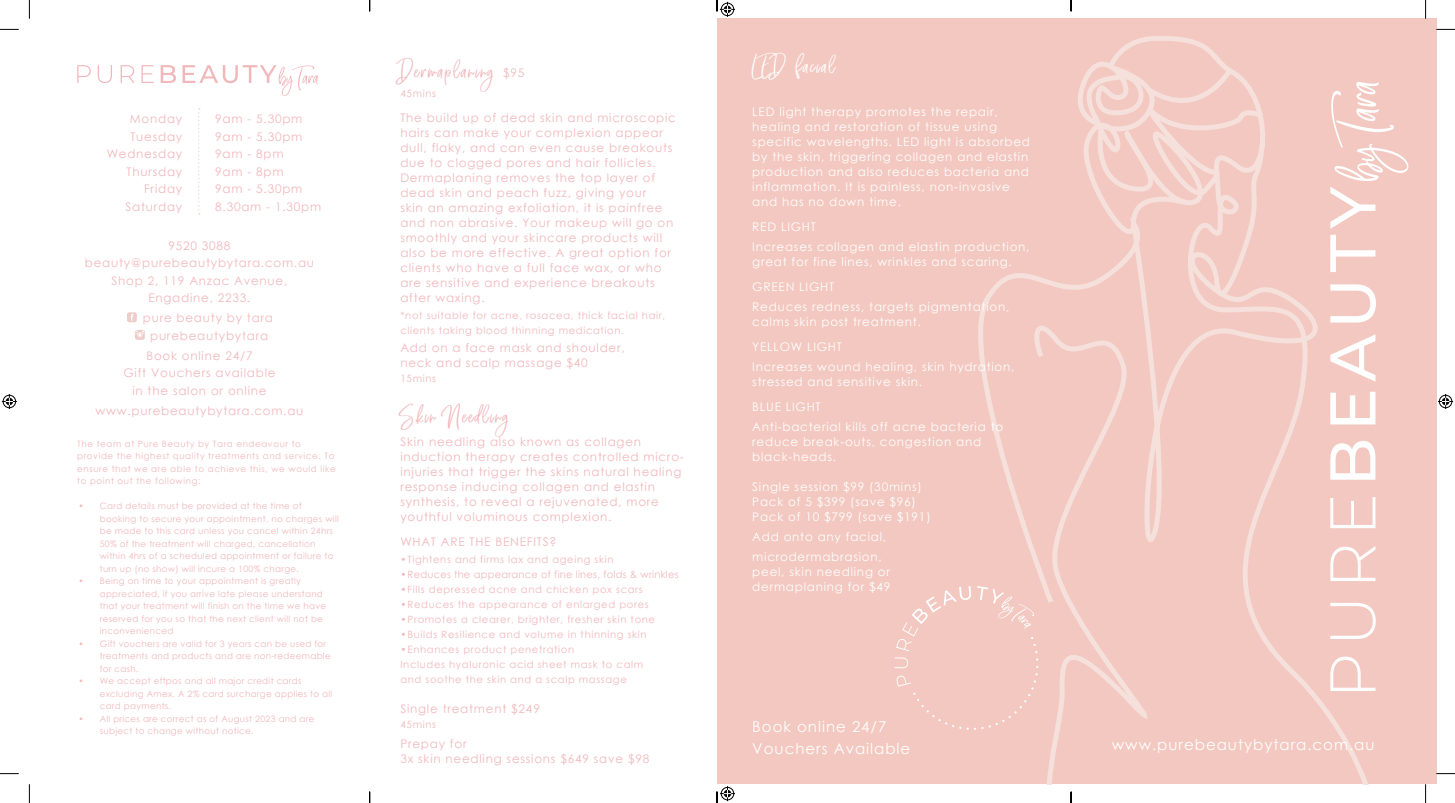
<style>
.page{position:relative;width:1455px;height:803px;background:#fff}
.page>*{position:absolute;margin:0;border:0;box-sizing:border-box;transform-origin:0 0}
.t1{font:25px "The Secret";letter-spacing:.065em;color:#f1b8bc}
.t2{font:25px "The Secret";letter-spacing:.065em;color:#fff}
.t3{font:15px "Century Gothic";letter-spacing:.065em;color:#fff}
.t4{font:11.88px/15px "Century Gothic";letter-spacing:.065em;color:#f1b8bc}
.t5{font:11.88px/15px "Century Gothic";letter-spacing:.065em;color:#fff}
.t6{font:10px/15px "Century Gothic";letter-spacing:.065em;color:#f1b8bc}
.t7{font:10px "Century Gothic";letter-spacing:.025em;color:#f1b8bc}
.t8{font:8.75px/12.5px "Century Gothic";letter-spacing:.035em;color:#f1b8bc}
.t9{font:8.75px/12.5px "Century Gothic";letter-spacing:.065em;color:#f1b8bc}
.s1{font-family:"Century Gothic";font-size:11.88px}
</style>
<div class="page">
<div style="left:717px;top:19px;width:719px;height:765px;background:#f2c8c0"></div>
<svg style="left:1038px;top:607px;width:67px;height:177px"></svg>
<svg style="left:1105px;top:607px;width:263px;height:177px"></svg>
<svg style="left:978px;top:259px;width:340px;height:348px"></svg>
<svg style="left:1078px;top:36px;width:187px;height:223px"></svg>
<svg style="left:1330px;top:82px;width:78px;height:609px"></svg>
<svg style="left:894px;top:586px;width:144px;height:144px"></svg>
<svg style="left:127px;top:312px;width:10px;height:10px"></svg>
<svg style="left:135px;top:330px;width:10px;height:10px"></svg>
<svg style="left:77px;top:65px;width:241px;height:31px"></svg>
<svg style="left:198px;top:108px;width:2px;height:106px"></svg>
<svg style="left:0;top:29px;width:19px;height:1px"></svg>
<svg style="left:1436px;top:29px;width:19px;height:1px"></svg>
<svg style="left:0;top:773px;width:19px;height:1px"></svg>
<svg style="left:1436px;top:773px;width:19px;height:1px"></svg>
<svg style="left:29px;top:0;width:1px;height:19px"></svg>
<svg style="left:29px;top:784px;width:1px;height:19px"></svg>
<svg style="left:1424px;top:0;width:2px;height:19px"></svg>
<svg style="left:1425px;top:784px;width:1px;height:19px"></svg>
<svg style="left:2px;top:394px;width:15px;height:15px"></svg>
<svg style="left:1438px;top:394px;width:15px;height:15px"></svg>
<svg style="left:716px;top:0;width:19px;height:17px"></svg>
<svg style="left:716px;top:786px;width:19px;height:17px"></svg>
<svg style="left:1070px;top:0;width:2px;height:11px"></svg>
<svg style="left:1070px;top:792px;width:2px;height:11px"></svg>
<p class="t4" style="left:130px;top:111px;width:54px">Monday</p>
<p class="t4" style="left:130px;top:129px;width:53px">Tuesday</p>
<p class="t4" style="left:107px;top:146px;width:77px">Wednesday</p>
<p class="t4" style="left:127px;top:164px;width:57px">Thursday</p>
<p class="t4" style="left:144px;top:181px;width:40px">Friday</p>
<p class="t4" style="left:125px;top:199px;width:58px">Saturday</p>
<p class="t4" style="left:215px;top:111px;width:89px">9am - 5.30pm</p>
<p class="t4" style="left:215px;top:129px;width:89px">9am - 5.30pm</p>
<p class="t4" style="left:215px;top:146px;width:70px">9am - 8pm</p>
<p class="t4" style="left:215px;top:164px;width:70px">9am - 8pm</p>
<p class="t4" style="left:215px;top:181px;width:89px">9am - 5.30pm</p>
<p class="t4" style="left:215px;top:199px;width:107px">8.30am - 1.30pm</p>
<p class="t4" style="left:85px;top:236px;width:231px;line-height:17.5px;text-align:center">9520 3088 beauty@purebeautybytara.com.au<br>Shop 2, 119 Anzac Avenue,</p>
<p class="t4" style="left:148px;top:290px;width:104px">Engadine, 2233.</p>
<p class="t4" style="left:143px;top:309px;width:132px;line-height:17.5px;text-align:center">pure beauty by tara purebeautybytara</p>
<p class="t4" style="left:146px;top:348px;width:108px">Book online 24/7</p>
<p class="t4" style="left:123px;top:365px;width:154px">Gift Vouchers available</p>
<p class="t4" style="left:132px;top:383px;width:136px">in the salon or online</p>
<p class="t4" style="left:96px;top:403px;width:209px">www.purebeautybytara.com.au</p>
<p class="t9" style="left:77px;top:437px;width:260px">The team at Pure Beauty by Tara endeavour to provide the highest quality treatments and service. To ensure that we are able to achieve this, we would like to point out the following:</p>
<p class="t8" style="left:100px;top:500px;width:241px;text-indent:-21px">• Card details must be provided at the time of booking to secure your appointment, no charges will be made to this card unless you cancel within 24hrs 50% of the treatment will charged, cancellation within 4hrs of a scheduled appointment or failure to turn up (no show) will incure a 100% charge.</p>
<p class="t8" style="left:100px;top:575px;width:228px;text-indent:-21px">• Being on time to your appointment is greatly appreciated, if you arrive late please understand that your treatment will finish on the time we have reserved for you so that the next client will not be inconvenienced</p>
<p class="t8" style="left:100px;top:637px;width:232px;text-indent:-21px">• Gift vouchers are valid for 3 years can be used for treatments and products and are non-redeemable for cash.</p>
<p class="t8" style="left:100px;top:675px;width:234px;text-indent:-21px">• We accept eftpos and all major credit cards excluding Amex. A 2% card surcharge applies to all card payments.</p>
<p class="t8" style="left:100px;top:712px;width:216px;text-indent:-21px">• All prices are correct as of August 2023 and are subject to change without notice.</p>
<p class="t1" style="left:400px;top:54px;width:126px">Dermaplaning <span class="s1">$95</span></p>
<p class="t6" style="left:400px;top:86px;width:37px">45mins</p>
<p class="t4" style="left:400px;top:110px;width:277px">The build up of dead skin and microscopic hairs can make your complexion appear dull, flaky, and can even cause breakouts due to clogged pores and hair follicles.<br>Dermaplaning removes the top layer of dead skin and peach fuzz, giving your<br>skin an amazing exfoliation, it is painfree and non abrasive. Your makeup will go on smoothly and your skincare products will also be more effective. A great option for clients who have a full face wax, or who are sensitive and experience breakouts after waxing.</p>
<p class="t6" style="left:400px;top:308px;width:266px">*not suitable for acne, rosacea, thick facial hair, clients taking blood thinning medication.</p>
<p class="t4" style="left:400px;top:340px;width:226px">Add on a face mask and shoulder,</p>
<p class="t4" style="left:400px;top:355px;width:189px">neck and scalp massage $40</p>
<p class="t6" style="left:400px;top:371px;width:37px">15mins</p>
<p class="t1" style="left:400px;top:399px;width:110px">Skin Needling</p>
<p class="t4" style="left:400px;top:434px;width:285px">Skin needling also known as collagen induction therapy creates controlled micro&shy;injuries that trigger the skins natural healing response inducing collagen and elastin synthesis, to reveal a rejuvenated, more youthful voluminous complexion.</p>
<p class="t4" style="left:400px;top:534px;width:158px">WHAT ARE THE BENEFITS?</p>
<p class="t6" style="left:400px;top:552px;width:215px">•Tightens and firms lax and ageing skin</p>
<p class="t7" style="left:400px;top:568px;width:280px">•Reduces the appearance of fine lines, folds &amp; wrinkles</p>
<p class="t6" style="left:400px;top:582px;width:244px">•Fills depressed acne and chicken pox scars</p>
<p class="t6" style="left:400px;top:597px;width:250px">•Reduces the appearance of enlarged pores</p>
<p class="t6" style="left:400px;top:612px;width:256px">•Promotes a clearer, brighter, fresher skin tone</p>
<p class="t6" style="left:400px;top:627px;width:248px">•Builds Resilience and volume in thinning skin</p>
<p class="t6" style="left:400px;top:642px;width:175px">•Enhances product penetration</p>
<p class="t6" style="left:400px;top:657px;width:244px">Includes hyaluronic acid sheet mask to calm</p>
<p class="t6" style="left:400px;top:672px;width:228px">and soothe the skin and a scalp massage</p>
<p class="t4" style="left:400px;top:701px;width:141px">Single treatment $249</p>
<p class="t6" style="left:400px;top:717px;width:37px">45mins</p>
<p class="t4" style="left:400px;top:736px;width:68px">Prepay for</p>
<p class="t4" style="left:400px;top:751px;width:250px">3x skin needling sessions $649 save $98</p>
<p class="t2" style="left:752px;top:49px;width:85px">LED facial</p>
<p class="t5" style="left:752px;top:104px;width:279px">LED light therapy promotes the repair, healing and restoration of tissue using specific wavelengths. LED light is absorbed by the skin, triggering collagen and elastin production and also reduces bacteria and inflammation. It is painless, non-invasive and has no down time.</p>
<p class="t5" style="left:752px;top:217px;width:279px;line-height:20px">RED LIGHT<br>Increases collagen and elastin production,</p>
<p class="t5" style="left:752px;top:254px;width:261px">great for fine lines, wrinkles and scaring.</p>
<p class="t5" style="left:752px;top:279px;width:83px">GREEN LIGHT</p>
<p class="t5" style="left:752px;top:299px;width:259px">Reduces redness, targets pigmentation, calms skin post treatment.</p>
<p class="t5" style="left:752px;top:337px;width:264px;line-height:20px">YELLOW LIGHT<br>Increases wound healing, skin hydration,</p>
<p class="t5" style="left:752px;top:374px;width:171px">stressed and sensitive skin.</p>
<p class="t5" style="left:752px;top:397px;width:252px;line-height:20px">BLUE LIGHT<br>Anti-bacterial kills off acne bacteria to</p>
<p class="t5" style="left:752px;top:434px;width:230px">reduce break-outs, congestion and</p>
<p class="t5" style="left:752px;top:449px;width:85px">black-heads.</p>
<p class="t5" style="left:752px;top:479px;width:180px">Single session $99 (30mins)<br>Pack of 5 $399 (save $96)<br>Pack of 10 $799 (save $191)</p>
<p class="t5" style="left:752px;top:529px;width:135px">Add onto any facial,</p>
<p class="t5" style="left:752px;top:549px;width:131px">microdermabrasion,</p>
<p class="t5" style="left:752px;top:564px;width:139px">peel, skin needling or</p>
<p class="t5" style="left:752px;top:579px;width:140px">dermaplaning for $49</p>
<p class="t3" style="left:752px;top:716px;width:136px">Book online 24/7</p>
<p class="t3" style="left:752px;top:738px;width:160px">Vouchers Available</p>
<p class="t3" style="left:1112px;top:734px;width:264px">www.purebeautybytara.com.au</p>
</div>
